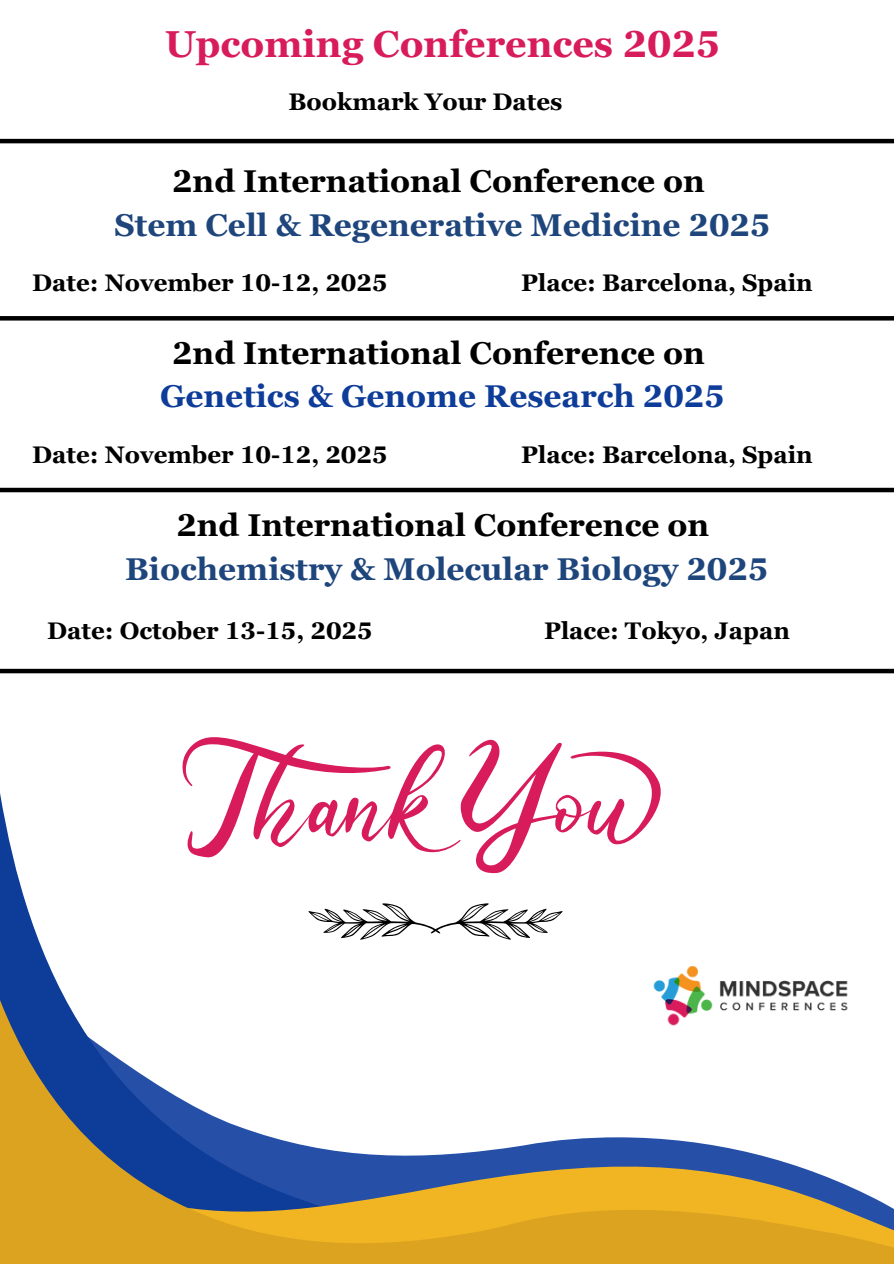
<style>
.page{position:relative;width:894px;height:1264px;background:#fff}
.page>*{position:absolute;margin:0;border:0;box-sizing:border-box;transform-origin:0 0}
.t1{font:700 37.5px "Georgia Pro";color:#d81c5b}
.t2{font:700 31.5px/43.8px "Georgia Pro";color:#1e467c;text-align:center}
.t3{font:700 31.5px/43.8px "Georgia Pro";color:#000;text-align:center}
.t4{font:700 24px "Georgia Pro";color:#000}
.s1{color:#000}
.s2{color:#0e3c99}
</style>
<div class="page">
<svg style="left:0;top:793px;width:563px;height:207px"></svg>
<svg style="left:0;top:1000px;width:893px;height:263px"></svg>
<svg style="left:308px;top:903px;width:254px;height:37px"></svg>
<img style="left:649px;top:966px;width:202px;height:59px">
<svg style="left:182px;top:737px;width:479px;height:137px"></svg>
<div style="left:0;top:668px;width:893px;height:5px;background:#000"></div>
<hr style="left:0;top:139px;width:893px;height:4px;background:#000">
<svg style="left:0;top:316px;width:893px;height:4px;background:#030303"></svg>
<hr style="left:0;top:488px;width:893px;height:4px;background:#000">
<p class="t1" style="left:165px;top:22px;width:557px">Upcoming Conferences 2025</p>
<h2 class="t4" style="left:288px;top:88px;width:275px">Bookmark Your Dates</h2>
<p class="t2" style="left:114px;top:159px;width:657px"><span class="s1">2nd International Conference on<br></span>Stem Cell &amp; Regenerative Medicine 2025</p>
<p class="t4" style="left:32px;top:269px;width:357px">Date: November 10-12, 2025</p>
<h2 class="t4" style="left:521px;top:269px;width:293px">Place: Barcelona, Spain</h2>
<p class="t3" style="left:160px;top:331px;width:566px">2nd International Conference on<br><span class="s2">Genetics &amp; Genome Research 2025</span></p>
<p class="t4" style="left:32px;top:440px;width:357px">Date: November 10-12, 2025</p>
<h2 class="t4" style="left:521px;top:440px;width:293px">Place: Barcelona, Spain</h2>
<p class="t2" style="left:125px;top:503px;width:644px"><span class="s1">2nd International Conference on<br></span>Biochemistry &amp; Molecular Biology 2025</p>
<p class="t4" style="left:47px;top:617px;width:327px">Date: October 13-15, 2025</p>
<p class="t4" style="left:544px;top:617px;width:247px">Place: Tokyo, Japan</p>
</div>
